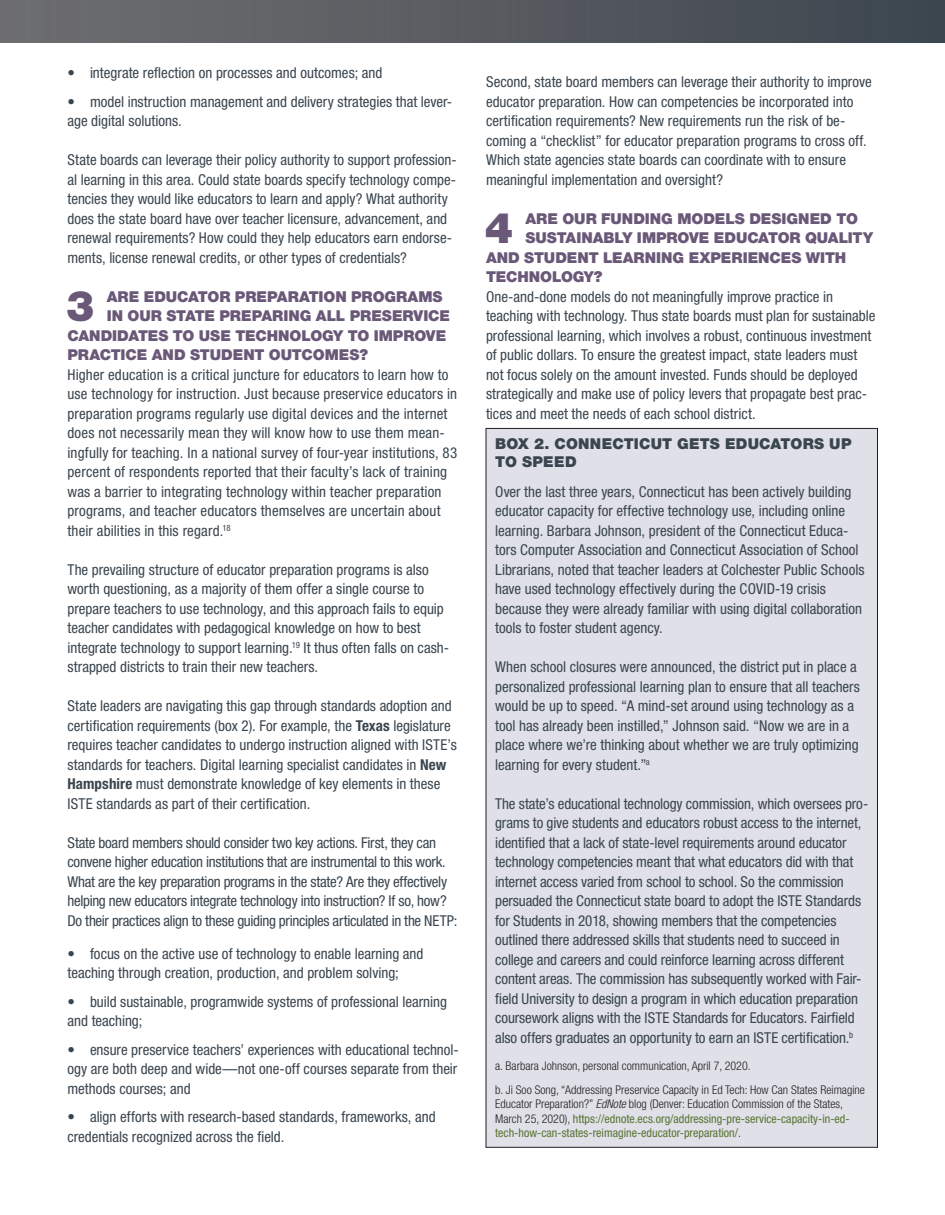
<style>
.page{position:relative;width:945px;height:1215px;background:#fff}
.page>*{position:absolute;margin:0;border:0;box-sizing:border-box;transform-origin:0 0}
.Numbered_Lead_In{font:900 42.3px "Helvetica Neue LT Std";color:#695877}
.Body_Text{font:condensed 15px/19.5px "Helvetica Neue LT Std";color:#3a454e}
.Body_Text_in_a_Box{font:condensed 15px/19.5px "Helvetica Neue LT Std";color:#3a454e}
.Body_Text-2{font:condensed 15px/19.5px "Helvetica Neue LT Std";letter-spacing:-.02em;color:#3a454e}
.Numbered_Lead_In-2{font:900 15px "Helvetica Neue LT Std";letter-spacing:-.005em;color:#695877}
.A_Head_in_a_Box{font:900 15px/18px "Helvetica Neue LT Std";letter-spacing:.01em;color:#3a454e}
.Note_in_a_Box{font:300 condensed 12px/14.4px "Helvetica Neue LT Std";color:#231f20}
.s1{font-weight:700}
.s2{font-style:italic}
.s3{font-weight:400;color:#5a7332}
</style>
<div class="page">
<div style="left:486px;top:428px;width:392px;height:719px;background:#dfe0e8"></div>
<div style="left:0;top:0;width:945px;height:42px;background:linear-gradient(to right,#706f71,#3e464f)"></div>
<p class="Body_Text_in_a_Box" style="left:68px;top:63px;width:317px">• integrate reflection on processes and outcomes; and</p>
<p class="Body_Text_in_a_Box" style="left:68px;top:92px;width:386px">• model instruction management and delivery strategies that lever&shy;age digital solutions.</p>
<p class="Body_Text" style="left:68px;top:150px;width:391px">State boards can leverage their policy authority to support profession&shy;al learning in this area. Could state boards specify technology compe&shy;tencies they would like educators to learn and apply? What authority does the state board have over teacher licensure, advancement, and renewal requirements? How could they help educators earn endorse&shy;ments, license renewal credits, or other types of credentials?</p>
<p class="Numbered_Lead_In" style="left:66px;top:281px;width:30px">3</p>
<p class="Numbered_Lead_In-2" style="left:107px;top:287px;width:337px">ARE EDUCATOR PREPARATION PROGRAMS</p>
<p class="Numbered_Lead_In-2" style="left:107px;top:307px;width:345px">IN OUR STATE PREPARING ALL PRESERVICE</p>
<p class="Numbered_Lead_In-2" style="left:68px;top:326px;width:380px">CANDIDATES TO USE TECHNOLOGY TO IMPROVE</p>
<p class="Numbered_Lead_In-2" style="left:68px;top:346px;width:302px">PRACTICE AND STUDENT OUTCOMES?</p>
<p class="Body_Text" style="left:68px;top:364px;width:391px">Higher education is a critical juncture for educators to learn how to use technology for instruction. Just because preservice educators in preparation programs regularly use digital devices and the internet does not necessarily mean they will know how to use them mean&shy;ingfully for teaching. In a national survey of four-year institutions, 83 percent of respondents reported that their faculty’s lack of training was a barrier to integrating technology within teacher preparation programs, and teacher educators themselves are uncertain about their abilities in this regard.<sup>18</sup></p>
<p class="Body_Text" style="left:68px;top:559px;width:383px">The prevailing structure of educator preparation programs is also worth questioning, as a majority of them offer a single course to prepare teachers to use technology, and this approach fails to equip teacher candidates with pedagogical knowledge on how to best integrate technology to support learning.<sup>19</sup> It thus often falls on cash&shy;strapped districts to train their new teachers.</p>
<p class="Body_Text" style="left:68px;top:696px;width:391px">State leaders are navigating this gap through standards adoption and certification requirements (box 2). For example, the <span class="s1">Texas</span> legislature requires teacher candidates to undergo instruction aligned with ISTE’s standards for teachers. Digital learning specialist candidates in <span class="s1">New Hampshire</span> must demonstrate knowledge of key elements in these ISTE standards as part of their certification.</p>
<p class="Body_Text-2" style="left:68px;top:832px;width:391px">State board members should consider two key actions. First, they can convene higher education institutions that are instrumental to this work.<br>What are the key preparation programs in the state? Are they effectively helping new educators integrate technology into instruction? If so, how?<br>Do their practices align to these guiding principles articulated in the NETP:</p>
<p class="Body_Text_in_a_Box" style="left:68px;top:943px;width:357px">• focus on the active use of technology to enable learning and teaching through creation, production, and problem solving;</p>
<p class="Body_Text_in_a_Box" style="left:68px;top:991px;width:381px">• build sustainable, programwide systems of professional learning and teaching;</p>
<p class="Body_Text_in_a_Box" style="left:68px;top:1039px;width:393px;text-align:justify">• ensure preservice teachers’ experiences with educational technol&shy;ogy are both deep and wide—not one-off courses separate from their methods courses; and</p>
<p class="Body_Text_in_a_Box" style="left:68px;top:1107px;width:370px">• align efforts with research-based standards, frameworks, and credentials recognized across the field.</p>
<p class="Body_Text" style="left:486px;top:72px;width:387px">Second, state board members can leverage their authority to improve educator preparation. How can competencies be incorporated into certification requirements? New requirements run the risk of be&shy;coming a “checklist” for educator preparation programs to cross off.<br>Which state agencies state boards can coordinate with to ensure meaningful implementation and oversight?</p>
<p class="Numbered_Lead_In" style="left:485px;top:203px;width:30px">4</p>
<p class="Numbered_Lead_In-2" style="left:525px;top:209px;width:334px">ARE OUR FUNDING MODELS DESIGNED TO</p>
<p class="Numbered_Lead_In-2" style="left:525px;top:229px;width:349px">SUSTAINABLY IMPROVE EDUCATOR QUALITY</p>
<p class="Numbered_Lead_In-2" style="left:486px;top:248px;width:362px">AND STUDENT LEARNING EXPERIENCES WITH</p>
<p class="Numbered_Lead_In-2" style="left:486px;top:268px;width:118px">TECHNOLOGY?</p>
<p class="Body_Text" style="left:486px;top:286px;width:391px">One-and-done models do not meaningfully improve practice in teaching with technology. Thus state boards must plan for sustainable professional learning, which involves a robust, continuous investment of public dollars. To ensure the greatest impact, state leaders must not focus solely on the amount invested. Funds should be deployed strategically and make use of policy levers that propagate best prac&shy;tices and meet the needs of each school district.</p>
<p class="A_Head_in_a_Box" style="left:495px;top:435px;width:358px">BOX 2. CONNECTICUT GETS EDUCATORS UP<br>TO SPEED</p>
<p class="Body_Text_in_a_Box" style="left:495px;top:481px;width:371px">Over the last three years, Connecticut has been actively building educator capacity for effective technology use, including online learning. Barbara Johnson, president of the Connecticut Educa&shy;tors Computer Association and Connecticut Association of School Librarians, noted that teacher leaders at Colchester Public Schools have used technology effectively during the COVID-19 crisis because they were already familiar with using digital collaboration tools to foster student agency.</p>
<p class="Body_Text_in_a_Box" style="left:495px;top:657px;width:366px">When school closures were announced, the district put in place a personalized professional learning plan to ensure that all teachers would be up to speed. “A mind-set around using technology as a tool has already been instilled,” Johnson said. “Now we are in a place where we’re thinking about whether we are truly optimizing learning for every student.”<sup>a</sup></p>
<p class="Body_Text_in_a_Box" style="left:495px;top:793px;width:375px">The state’s educational technology commission, which oversees pro&shy;grams to give students and educators robust access to the internet, identified that a lack of state-level requirements around educator technology competencies meant that what educators did with that internet access varied from school to school. So the commission persuaded the Connecticut state board to adopt the ISTE Standards for Students in 2018, showing members that the competencies outlined there addressed skills that students need to succeed in college and careers and could reinforce learning across different content areas. The commission has subsequently worked with Fair&shy;field University to design a program in which education preparation coursework aligns with the ISTE Standards for Educators. Fairfield also offers graduates an opportunity to earn an ISTE certification.<sup>b</sup></p>
<p class="Note_in_a_Box" style="left:495px;top:1059px;width:257px">a. Barbara Johnson, personal communication, April 7, 2020.</p>
<p class="Note_in_a_Box" style="left:495px;top:1082px;width:371px">b. Ji Soo Song, “Addressing Preservice Capacity in Ed Tech: How Can States Reimagine Educator Preparation?” <span class="s2">EdNote</span> blog (Denver: Education Commission of the States, March 25, 2020), <span class="s3">https://ednote.ecs.org/addressing-pre-service-capacity-in-ed&shy;tech-how-can-states-reimagine-educator-preparation/</span>.</p>
</div>
